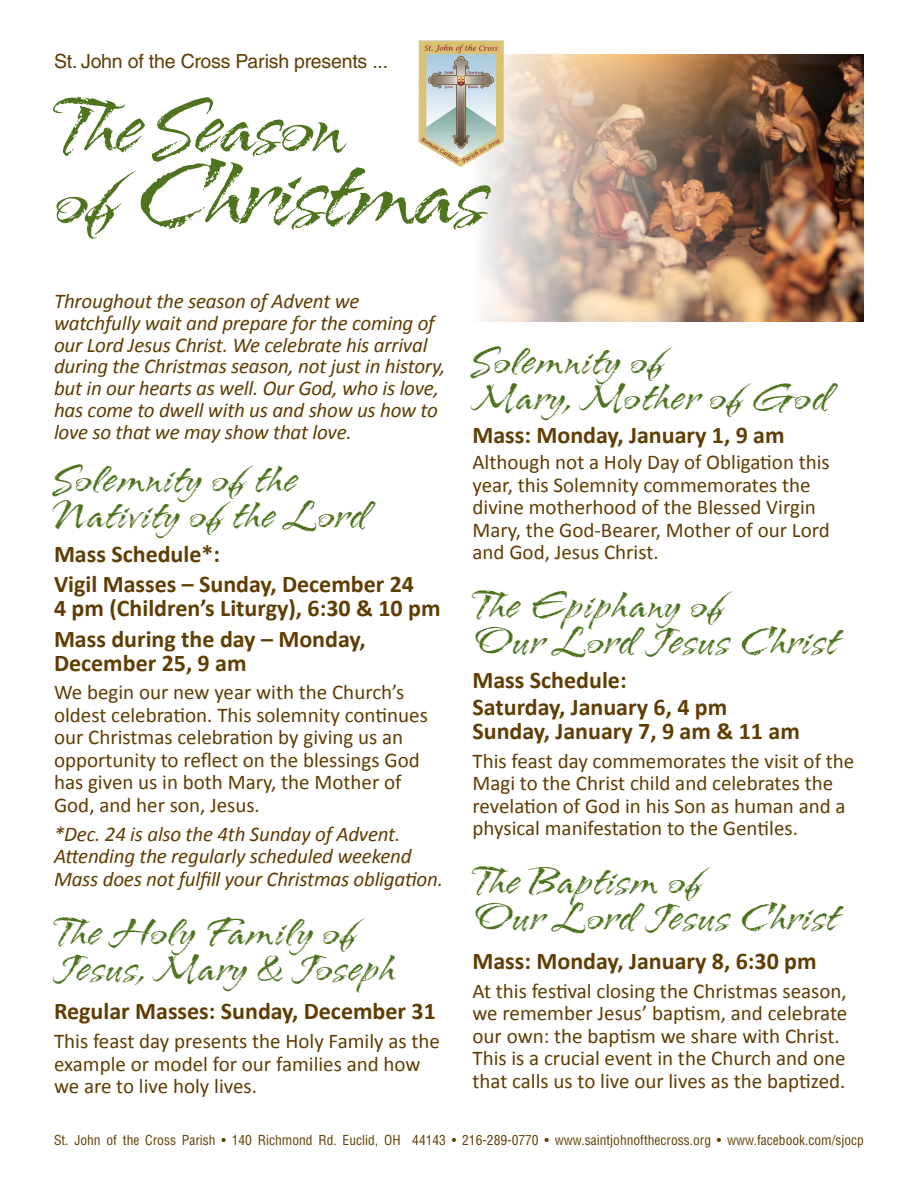
<style>
.page{position:relative;width:918px;height:1188px;background:#fff}
.page>*{position:absolute;margin:0;border:0;box-sizing:border-box;transform-origin:0 0}
.t1{font:108px "Arid ITC Std";letter-spacing:-.03em;color:#4e7420}
.t2{font:90px "Arid ITC Std";letter-spacing:-.025em;color:#4e7420}
.t3{font:45px/36px "Arid ITC Std";letter-spacing:.01em;color:#4e7420}
.t4{font:700 24px/24px "Calibri";color:#603d02}
.t5{font:21px/22.5px "Calibri";color:#603d02}
.t6{font:italic 21px/21.8px "Calibri";letter-spacing:-.01em;color:#603d02}
.t7{font:19.5px "Helvetica LT Std";letter-spacing:-.01em;color:#603d02}
.t8{font:condensed 13.5px "Helvetica LT Std";color:#603d02}
.s1{font-size:90px}
</style>
<div class="page">
<img style="left:481px;top:54px;width:383px;height:268px">
<img style="left:418px;top:40px;width:85px;height:127px">
<p class="t7" style="left:54px;top:50px;width:336px">St. John of the Cross Parish presents ...</p>
<p class="t2" style="left:54px;top:79px;width:293px">The Season</p>
<p class="t1" style="left:54px;top:136px;width:436px"><span class="s1">of</span> Christmas</p>
<p class="t6" style="left:54px;top:289px;width:393px">Throughout the season of Advent we watchfully wait and prepare for the coming of our Lord Jesus Christ. We celebrate his arrival during the Christmas season, not just in history, but in our hearts as well. Our God, who is love, has come to dwell with us and show us how to love so that we may show that love.</p>
<p class="t3" style="left:54px;top:462px;width:315px">Solemnity of the<br>Nativity of the Lord</p>
<p class="t4" style="left:54px;top:542px;width:168px">Mass Schedule*:</p>
<p class="t4" style="left:54px;top:572px;width:388px">Vigil Masses – Sunday, December 24<br>4 pm (Children’s Liturgy), 6:30 &amp; 10 pm</p>
<p class="t4" style="left:54px;top:627px;width:313px">Mass during the day – Monday,<br>December 25, 9 am</p>
<p class="t5" style="left:54px;top:681px;width:375px">We begin our new year with the Church’s oldest celebration. This solemnity continues our Christmas celebration by giving us an opportunity to reflect on the blessings God has given us in both Mary, the Mother of God, and her son, Jesus.</p>
<p class="t6" style="left:54px;top:822px;width:391px;line-height:22.5px">*Dec. 24 is also the 4th Sunday of Advent.<br>Attending the regularly scheduled weekend<br>Mass does not fulfill your Christmas obligation.</p>
<p class="t3" style="left:54px;top:914px;width:343px">The Holy Family of<br>Jesus, Mary &amp; Joseph</p>
<p class="t4" style="left:54px;top:999px;width:383px">Regular Masses: Sunday, December 31</p>
<p class="t5" style="left:54px;top:1030px;width:388px">This feast day presents the Holy Family as the example or model for our families and how we are to live holy lives.</p>
<p class="t3" style="left:472px;top:344px;width:359px">Solemnity of<br>Mary, Mother of God</p>
<p class="t4" style="left:472px;top:424px;width:314px">Mass: Monday, January 1, 9 am</p>
<p class="t5" style="left:472px;top:451px;width:359px">Although not a Holy Day of Obligation this year, this Solemnity commemorates the divine motherhood of the Blessed Virgin Mary, the God-Bearer, Mother of our Lord and God, Jesus Christ.</p>
<p class="t3" style="left:472px;top:588px;width:367px">The Epiphany of<br>Our Lord Jesus Christ</p>
<p class="t4" style="left:472px;top:668px;width:156px">Mass Schedule:</p>
<p class="t4" style="left:472px;top:695px;width:256px">Saturday, January 6, 4 pm</p>
<p class="t4" style="left:472px;top:719px;width:329px">Sunday, January 7, 9 am &amp; 11 am</p>
<p class="t5" style="left:472px;top:750px;width:383px">This feast day commemorates the visit of the Magi to the Christ child and celebrates the revelation of God in his Son as human and a physical manifestation to the Gentiles.</p>
<p class="t3" style="left:472px;top:864px;width:367px">The Baptism of<br>Our Lord Jesus Christ</p>
<p class="t4" style="left:472px;top:949px;width:346px">Mass: Monday, January 8, 6:30 pm</p>
<p class="t5" style="left:472px;top:979px;width:376px">At this festival closing the Christmas season, we remember Jesus’ baptism, and celebrate our own: the baptism we share with Christ.<br>This is a crucial event in the Church and one that calls us to live our lives as the baptized.</p>
<p class="t8" style="left:54px;top:1132px;width:812px">St. John of the Cross Parish • 140 Richmond Rd. Euclid, OH 44143 • 216-289-0770 • www.saintjohnofthecross.org • www.facebook.com/sjocp</p>
</div>
